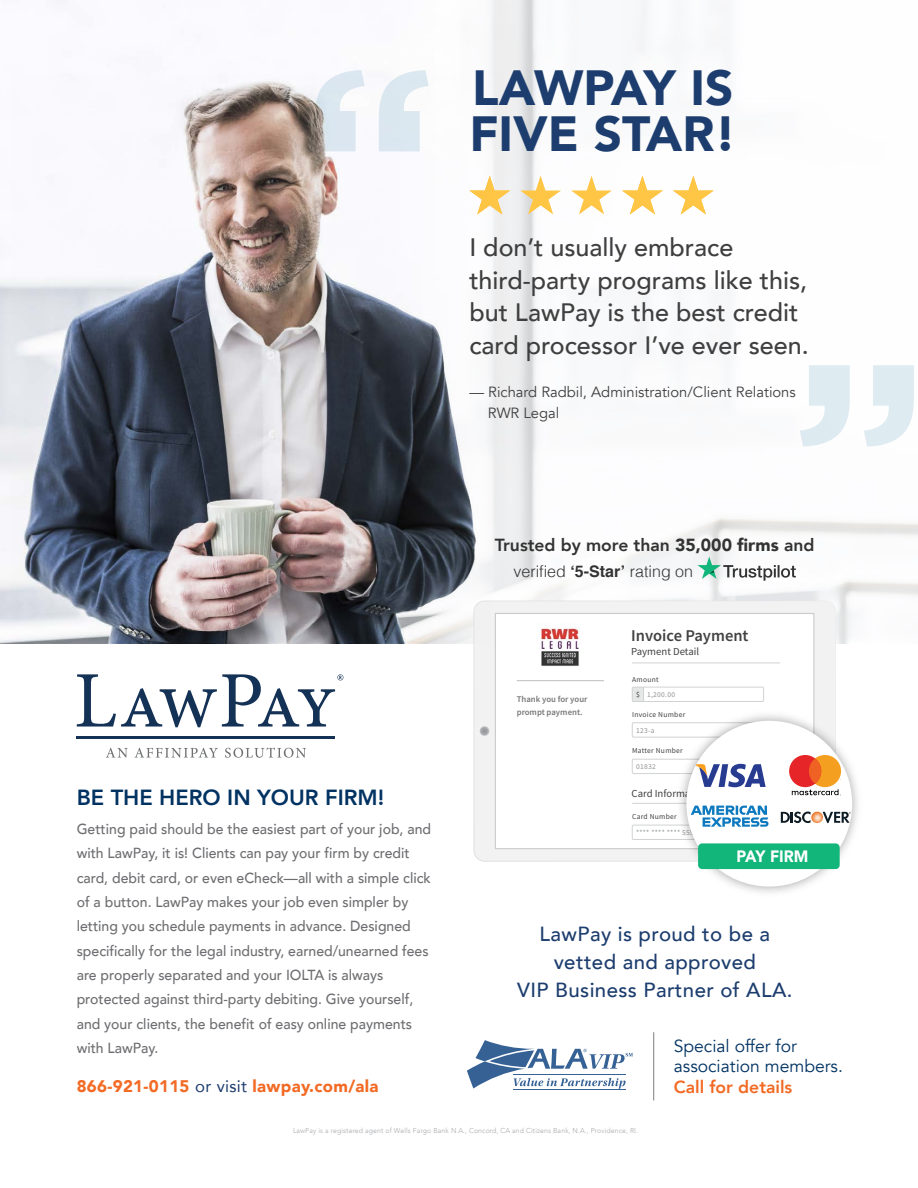
<style>
.page{position:relative;width:918px;height:1188px;background:#fff}
.page>*{position:absolute;margin:0;border:0;box-sizing:border-box;transform-origin:0 0}
.t1{font:900 49.35px/46.5px "Avenir";color:#1c3d6e}
.t2{font:500 25.2px/32.5px "Avenir";color:#3f3f3f}
.t3{font:800 21.9px "Avenir";color:#003262}
.t4{font:500 20.4px/27.8px "Avenir";letter-spacing:.02em;color:#1c3d6e;text-align:center}
.t5{font:17.55px/20.4px "Avenir";color:#003262}
.t6{font:800 17.55px "Avenir";color:#333}
.t7{font:800 17.55px "Avenir";color:#f26a24}
.t8{font:900 16.8px "Avenir";letter-spacing:.02em;color:#f26a24}
.t9{font:600 16.5px "Source Sans Pro";color:#414142}
.t10{font:900 16.5px "Avenir";color:#fff;scale:.94 1}
.t11{font:300 16.05px "Helvetica";color:#333}
.t12{font:14.85px/20.7px "Avenir";color:#3f3f3f}
.t13{font:500 14.55px/24.3px "Avenir";color:#6d6e71;scale:.96 1}
.t14{font:10.8px "Source Sans Pro";color:#414142}
.t15{font:600 8.7px/13px "Source Sans Pro";color:#767779}
.t16{font:7.5px/15.5px "Source Sans Pro";letter-spacing:.035em;color:#929496}
.t17{font:7.5px "Source Sans Pro";letter-spacing:.035em;color:#414142}
.t18{font:300 7.2px "Avenir";letter-spacing:.02em;color:#a7a9ac;scale:.96 1}
.s1{font-weight:900}
.s2{font-weight:700}
.s3{color:#414142}
.s4{font-weight:400;color:#1c3d6e}
</style>
<div class="page">
<svg style="left:365px;top:0;width:553px;height:650px"></svg>
<hr style="left:77px;top:736px;width:258px;height:3px;background:#143156">
<svg style="left:106px;top:748px;width:22px;height:10px"></svg>
<svg style="left:135px;top:748px;width:83px;height:10px"></svg>
<svg style="left:225px;top:748px;width:81px;height:10px"></svg>
<svg style="left:77px;top:674px;width:266px;height:53px"></svg>
<svg style="left:489px;top:176px;width:21px;height:38px"></svg>
<svg style="left:520px;top:176px;width:41px;height:38px"></svg>
<svg style="left:571px;top:176px;width:41px;height:38px"></svg>
<svg style="left:622px;top:176px;width:41px;height:38px"></svg>
<svg style="left:673px;top:176px;width:41px;height:38px"></svg>
<svg style="left:800px;top:365px;width:114px;height:81px"></svg>
<svg style="left:697px;top:557px;width:99px;height:24px"></svg>
<div style="left:474px;top:601px;width:362px;height:261px;background:#f2f2f3"></div>
<svg style="left:480px;top:726px;width:9px;height:10px"></svg>
<div style="left:495px;top:613px;width:319px;height:236px;background:#fff"></div>
<div style="left:495px;top:613px;width:319px;height:236px;border:1px solid #cccccb"></div>
<hr style="left:632px;top:663px;width:148px;height:1px;background:#d0d2d3">
<div style="left:632px;top:687px;width:132px;height:15px;border:1px solid #d0d2d3"></div>
<svg style="left:632px;top:687px;width:12px;height:15px"></svg>
<div style="left:632px;top:722px;width:132px;height:16px;border:1px solid #d0d2d3"></div>
<div style="left:632px;top:759px;width:132px;height:15px;border:1px solid #d0d2d3"></div>
<div style="left:632px;top:825px;width:95px;height:15px;border:1px solid #d0d2d3"></div>
<hr style="left:632px;top:803px;width:146px;height:1px;background:#d0d2d3">
<hr style="left:517px;top:680px;width:87px;height:1px;background:#babcbe">
<img style="left:541px;top:628px;width:38px;height:38px">
<img style="left:666px;top:697px;width:192px;height:196px">
<div style="left:686px;top:721px;width:166px;height:166px;background:#fff;border-radius:83px"></div>
<svg style="left:781px;top:812px;width:70px;height:9px"></svg>
<div style="left:809px;top:755px;width:32px;height:32px;background:#f59f20;border-radius:50%"></div>
<div style="left:789px;top:755px;width:32px;height:32px;background:#e62528;border-radius:50%"></div>
<div style="left:809px;top:758px;width:12px;height:26px;background:#f06224;border-radius:50%"></div>
<svg style="left:792px;top:789px;width:49px;height:7px"></svg>
<svg style="left:693px;top:764px;width:73px;height:23px"></svg>
<svg style="left:691px;top:806px;width:78px;height:15px"></svg>
<img style="left:676px;top:821px;width:182px;height:70px">
<div style="left:698px;top:843px;width:142px;height:26px;background:#12b57a;border-radius:4px"></div>
<hr style="left:653px;top:1032px;width:1px;height:68px;background:#7d7e7f">
<hr style="left:513px;top:1089px;width:113px;height:1px;background:#356195">
<svg style="left:467px;top:1040px;width:166px;height:49px"></svg>
<svg style="left:315px;top:70px;width:114px;height:5px"></svg>
<img style="left:11px;top:75px;width:478px;height:569px">
<h1 class="t1" style="left:469px;top:63px;width:268px">LAWPAY IS<br>FIVE STAR!</h1>
<h2 class="t2" style="left:469px;top:230px;width:341px">I don’t usually embrace third-party programs like this, but LawPay is the best credit card processor I’ve ever seen.</h2>
<p class="t12" style="left:488px;top:382px;width:310px;text-indent:-18px">— Richard Radbil, Administration/Client Relations<br>RWR Legal</p>
<p class="t6" style="left:495px;top:531px;width:321px">Trusted by more than <span class="s1">35,000 firms</span> and</p>
<p class="t11" style="left:513px;top:557px;width:181px">verified <span class="s2">‘5-Star’</span> rating on</p>
<h3 class="t3" style="left:77px;top:781px;width:309px">BE THE HERO IN YOUR FIRM!</h3>
<p class="t15" style="left:517px;top:692px;width:72px">Thank you for your prompt payment.</p>
<p class="t9" style="left:631px;top:624px;width:119px">Invoice Payment</p>
<p class="t14" style="left:631px;top:644px;width:69px">Payment Detail</p>
<p class="t16" style="left:636px;top:671px;width:41px;text-indent:-4px"><span class="s3">Amount<br>$</span> 1,200.00</p>
<p class="t17" style="left:632px;top:710px;width:55px">Invoice Number</p>
<p class="t16" style="left:636px;top:722px;width:20px">123-a</p>
<p class="t17" style="left:632px;top:746px;width:52px">Matter Number</p>
<p class="t16" style="left:636px;top:759px;width:21px">01832</p>
<p class="t14" style="left:632px;top:786px;width:78px">Card Information</p>
<p class="t17" style="left:632px;top:812px;width:46px">Card Number</p>
<p class="t13" style="left:77px;top:816px;width:371px">Getting paid should be the easiest part of your job, and with LawPay, it is! Clients can pay your firm by credit card, debit card, or even eCheck—all with a simple click of a button. LawPay makes your job even simpler by letting you schedule payments in advance. Designed specifically for the legal industry, earned/unearned fees are properly separated and your IOLTA is always protected against third-party debiting. Give yourself, and your clients, the benefit of easy online payments with LawPay.</p>
<p class="t16" style="left:636px;top:825px;width:63px">**** **** **** 5555</p>
<p class="t10" style="left:737px;top:842px;width:78px">PAY FIRM</p>
<h3 class="t4" style="left:517px;top:919px;width:277px">LawPay is proud to be a vetted and approved<br>VIP Business Partner of ALA.</h3>
<p class="t5" style="left:674px;top:1036px;width:171px">Special offer for association members.</p>
<p class="t7" style="left:674px;top:1073px;width:120px">Call for details</p>
<p class="t8" style="left:77px;top:1071px;width:303px">866-921-0115 <span class="s4">or visit</span> lawpay.com/ala</p>
<p class="t18" style="left:293px;top:1126px;width:361px">LawPay is a registered agent of Wells Fargo Bank N.A., Concord, CA and Citizens Bank, N.A., Providence, RI.</p>
</div>
